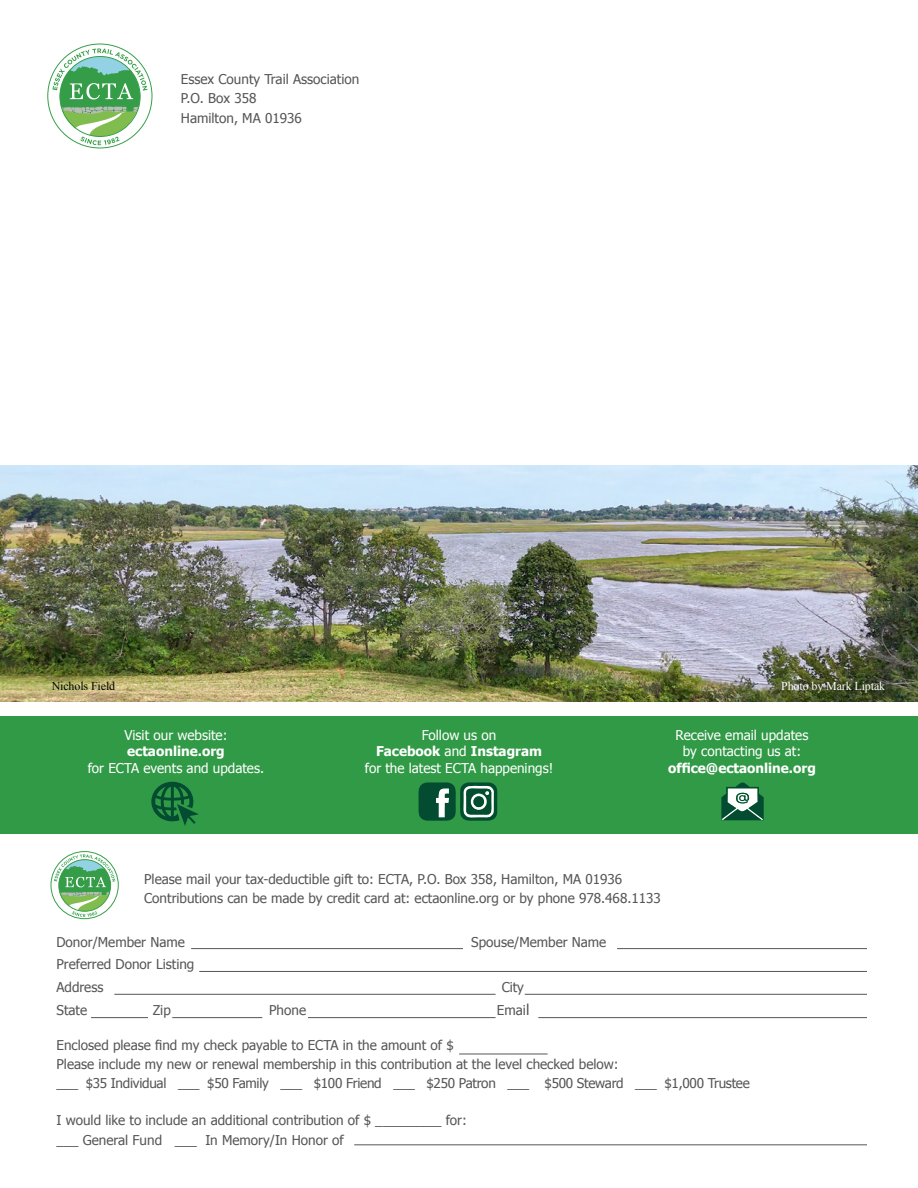
<style>
.page{position:relative;width:918px;height:1188px;background:#fff}
.page>*{position:absolute;margin:0;border:0;box-sizing:border-box;transform-origin:0 0}
.t1{font:13.5px/18.9px "Tahoma";color:#555658}
.t2{font:13.5px/16.5px "Tahoma";color:#fff;text-align:center}
.t3{font:700 13.5px "Tahoma";color:#fff}
.t4{font:12px "Times New Roman";letter-spacing:-.01em;color:#fff}
.t5{font:12px "Times New Roman";letter-spacing:-.01em;color:#000}
.s1{font-weight:700}
.s2{font-size:14.85px}
</style>
<div class="page">
<img style="left:0;top:466px;width:918px;height:236px">
<svg style="left:48px;top:44px;width:104px;height:104px"></svg>
<svg style="left:52px;top:48px;width:96px;height:97px"></svg>
<div style="left:60px;top:56px;width:81px;height:81px;border:1px solid #35a049;border-radius:50%"></div>
<svg style="left:54px;top:854px;width:61px;height:63px"></svg>
<div style="left:59px;top:859px;width:52px;height:53px;border:1px solid #35a049;border-radius:50%"></div>
<div style="left:51px;top:851px;width:68px;height:68px;border:1px solid #35a049;border-radius:50%"></div>
<hr style="left:354px;top:1144px;width:513px;height:1px;background:#555658">
<hr style="left:538px;top:1017px;width:329px;height:1px;background:#555658">
<hr style="left:525px;top:994px;width:342px;height:1px;background:#555658">
<hr style="left:199px;top:971px;width:668px;height:1px;background:#555658">
<hr style="left:617px;top:948px;width:250px;height:1px;background:#555658">
<hr style="left:114px;top:994px;width:382px;height:1px;background:#555658">
<hr style="left:191px;top:948px;width:272px;height:1px;background:#555658">
<hr style="left:308px;top:1017px;width:188px;height:1px;background:#555658">
<hr style="left:172px;top:1017px;width:90px;height:1px;background:#555658">
<hr style="left:91px;top:1017px;width:57px;height:1px;background:#555658">
<hr style="left:459px;top:1054px;width:89px;height:1px;background:#555658">
<div style="left:0;top:716px;width:918px;height:118px;background:#319a46"></div>
<svg style="left:418px;top:782px;width:80px;height:39px;background:#39795b"></svg>
<svg style="left:151px;top:782px;width:48px;height:44px"></svg>
<svg style="left:721px;top:783px;width:43px;height:38px;background:#5a9275"></svg>
<div style="left:776px;top:676px;width:115px;height:23px;background:#000;opacity:.46"></div>
<p class="t1" style="left:181px;top:70px;width:180px;line-height:19.5px">Essex County Trail Association<br>P.O. Box 358<br>Hamilton, MA 01936</p>
<p class="t5" style="left:52px;top:682px;width:65px">Nichols Field</p>
<p class="t4" style="left:781px;top:682px;width:106px">Photo by Mark Liptak</p>
<p class="t2" style="left:124px;top:728px;width:105px">Visit our website:</p>
<p class="t3" style="left:127px;top:746px;width:99px">ectaonline.org</p>
<p class="t2" style="left:88px;top:761px;width:178px">for ECTA events and updates.</p>
<p class="t2" style="left:365px;top:728px;width:190px">Follow us on<br><span class="s1">Facebook</span> and <span class="s1">Instagram<br></span>for the latest ECTA happenings!</p>
<p class="t2" style="left:676px;top:728px;width:134px">Receive email updates by contacting us at:</p>
<p class="t3" style="left:668px;top:758px;width:149px">office@ectaonline.org</p>
<p class="t1" style="left:144px;top:871px;width:518px">Please mail your tax-deductible gift to: ECTA, P.O. Box 358, Hamilton, MA 01936<br>Contributions can be made by credit card at: ectaonline.org or by phone 978.468.1133</p>
<p class="t1" style="left:56px;top:933px;width:130px">Donor/Member Name</p>
<p class="t1" style="left:471px;top:933px;width:137px">Spouse/Member Name</p>
<p class="t1" style="left:56px;top:954px;width:139px;line-height:23px">Preferred Donor Listing<br>Address</p>
<p class="t1" style="left:502px;top:979px;width:24px">City</p>
<p class="t1" style="left:56px;top:1002px;width:32px">State</p>
<p class="t1" style="left:153px;top:1002px;width:20px">Zip</p>
<p class="t1" style="left:269px;top:1002px;width:38px">Phone</p>
<p class="t1" style="left:497px;top:1002px;width:34px">Emai<span class="s2">l</span></p>
<p class="t1" style="left:56px;top:1036px;width:695px">Enclosed please find my check payable to ECTA in the amount of $<br>Please include my new or renewal membership in this contribution at the level checked below:<br>___ $35 Individual ___ $50 Family ___ $100 Friend ___ $250 Patron ___ $500 Steward ___ $1,000 Trustee</p>
<p class="t1" style="left:56px;top:1109px;width:412px;line-height:20.2px">I would like to include an additional contribution of $ _________ for: ___ General Fund ___ In Memory/In Honor of</p>
</div>
